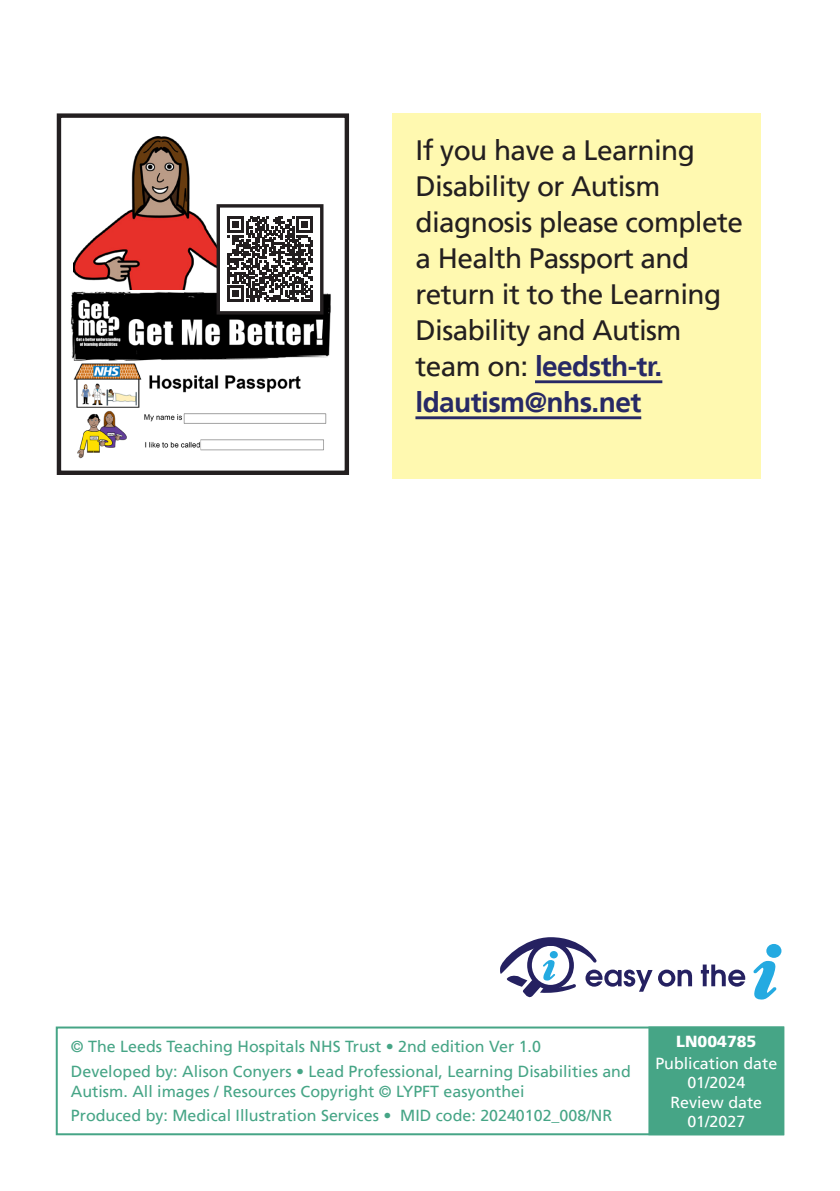
<style>
.page{position:relative;width:840px;height:1191px;background:#fff}
.page>*{position:absolute;margin:0;border:0;box-sizing:border-box;transform-origin:0 0}
.Body_Text{font:28px/36px "Frutiger LT";letter-spacing:-.02em;color:#231f20}
.Back_cover_Box_Text{font:16px/19.2px "Frutiger LT";color:#46a586}
.Back_cover_Box_Text-2{font:16px "Frutiger LT";color:#fff}
.Back_cover_Box_Text-3{font:900 16px "Frutiger LT";color:#fff}
.s1{font-weight:700;color:#272965}
</style>
<div class="page">
<div style="left:56px;top:1026px;width:727px;height:109px;border:2px solid #46a586"></div>
<div style="left:648px;top:1026px;width:135px;height:109px;background:#46a586;border:2px solid #46a586"></div>
<div style="left:391px;top:113px;width:369px;height:366px;background:#fff9b0"></div>
<hr style="left:534px;top:380px;width:128px;height:3px;background:#272965">
<hr style="left:415px;top:416px;width:226px;height:3px;background:#272965">
<img style="left:74px;top:136px;width:142px;height:154px">
<div style="left:57px;top:113px;width:292px;height:362px;border:4px solid #231f20"></div>
<img style="left:71px;top:291px;width:260px;height:168px">
<div style="left:218px;top:206px;width:103px;height:107px;background:#fff"></div>
<svg style="left:227px;top:217px;width:85px;height:85px"></svg>
<div style="left:216px;top:204px;width:107px;height:110px;border:3px solid #231f20"></div>
<svg style="left:753px;top:961px;width:23px;height:38px"></svg>
<div style="left:766px;top:944px;width:15px;height:14px;background:#24aae1;border-radius:50%"></div>
<svg style="left:700px;top:964px;width:44px;height:22px"></svg>
<svg style="left:500px;top:937px;width:191px;height:61px"></svg>
<div style="left:549px;top:951px;width:8px;height:7px;background:#24aae1;border-radius:50%"></div>
<p class="Body_Text" style="left:415px;top:132px;width:329px">If you have a Learning<br>Disability or Autism diagnosis please complete a Health Passport and return it to the Learning<br>Disability and Autism team on: <span class="s1">leedsth-tr. ldautism@nhs.net</span></p>
<p class="Back_cover_Box_Text" style="left:71px;top:1037px;width:471px">© The Leeds Teaching Hospitals NHS Trust • 2nd edition Ver 1.0</p>
<p class="Back_cover_Box_Text" style="left:71px;top:1062px;width:561px">Developed by: Alison Conyers • Lead Professional, Learning Disabilities and<br>Autism. All images / Resources Copyright © LYPFT easyonthei</p>
<p class="Back_cover_Box_Text" style="left:71px;top:1106px;width:542px">Produced by: Medical Illustration Services • MID code: 20240102_008/NR</p>
<p class="Back_cover_Box_Text-3" style="left:675px;top:1031px;width:82px">LN004785</p>
<p class="Back_cover_Box_Text-2" style="left:655px;top:1054px;width:123px">Publication date</p>
<p class="Back_cover_Box_Text-2" style="left:687px;top:1073px;width:59px">01/2024</p>
<p class="Back_cover_Box_Text-2" style="left:670px;top:1092px;width:93px">Review date</p>
<p class="Back_cover_Box_Text-2" style="left:687px;top:1111px;width:59px">01/2027</p>
</div>
